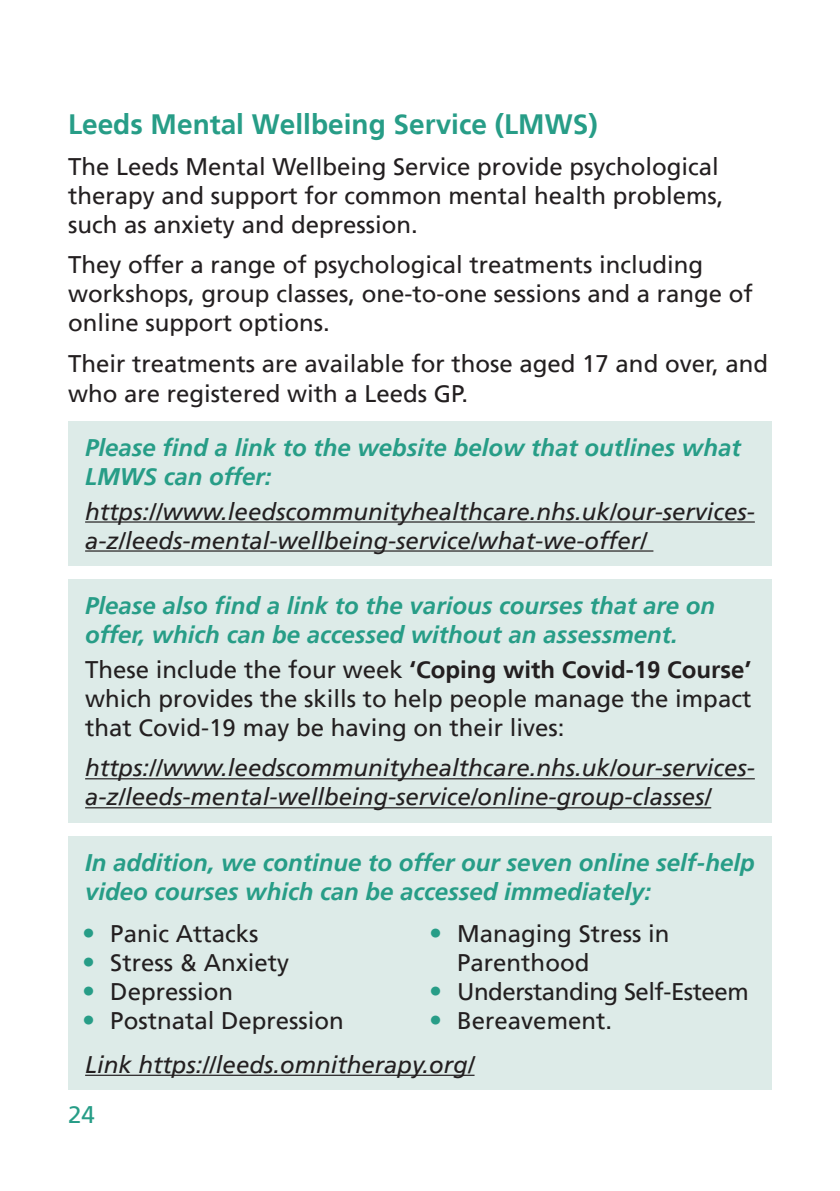
<style>
.page{position:relative;width:840px;height:1191px;background:#fff}
.page>*{position:absolute;margin:0;border:0;box-sizing:border-box;transform-origin:0 0}
.t1{font:700 28px "Frutiger LT";color:#279d87}
.t2{font:24px/29px "Frutiger LT";color:#231f20}
.t3{font:italic 24px/29px "Frutiger LT";color:#231f20}
.t4{font:italic 700 24px/29px "Frutiger LT";color:#279d87}
.t5{font:24px "Frutiger LT";letter-spacing:-.02em;color:#231f20}
.t6{font:24px "Frutiger LT";color:#279d87}
.s1{font-weight:700}
.s2{font-size:26px;color:#279d87}
</style>
<div class="page">
<div style="left:68px;top:421px;width:703px;height:144px;background:#ddebe8"></div>
<hr style="left:85px;top:521px;width:669px;height:1px;background:#231f20">
<hr style="left:85px;top:550px;width:568px;height:1px;background:#231f20">
<div style="left:68px;top:579px;width:703px;height:243px;background:#ddebe8"></div>
<hr style="left:85px;top:778px;width:669px;height:1px;background:#231f20">
<hr style="left:85px;top:807px;width:625px;height:1px;background:#231f20">
<div style="left:68px;top:836px;width:703px;height:253px;background:#ddebe8"></div>
<hr style="left:85px;top:1074px;width:389px;height:1px;background:#231f20">
<p class="t1" style="left:68px;top:108px;width:531px">Leeds Mental Wellbeing Service (LMWS)</p>
<p class="t2" style="left:68px;top:152px;width:656px">The Leeds Mental Wellbeing Service provide psychological therapy and support for common mental health problems, such as anxiety and depression.</p>
<p class="t2" style="left:68px;top:250px;width:686px">They offer a range of psychological treatments including workshops, group classes, one-to-one sessions and a range of online support options.</p>
<p class="t2" style="left:68px;top:348px;width:701px;line-height:30px">Their treatments are available for those aged 17 and over, and who are registered with a Leeds GP.</p>
<p class="t4" style="left:85px;top:433px;width:656px">Please find a link to the website below that outlines what<br>LMWS can offer:</p>
<p class="t3" style="left:85px;top:497px;width:671px">https://www.leedscommunityhealthcare.nhs.uk/our-services&shy;a-z/leeds-mental-wellbeing-service/what-we-offer/</p>
<p class="t4" style="left:85px;top:591px;width:631px">Please also find a link to the various courses that are on offer, which can be accessed without an assessment.</p>
<p class="t2" style="left:85px;top:655px;width:667px;text-align:justify">These include the four week <span class="s1">‘Coping with Covid-19 Course’ </span>which provides the skills to help people manage the impact that Covid-19 may be having on their lives:</p>
<p class="t3" style="left:85px;top:753px;width:671px">https://www.leedscommunityhealthcare.nhs.uk/our-services&shy;a-z/leeds-mental-wellbeing-service/online-group-classes/</p>
<p class="t4" style="left:85px;top:848px;width:671px">In addition, we continue to offer our seven online self-help video courses which can be accessed immediately:</p>
<p class="t2" style="left:82px;top:919px;width:178px"><span class="s2">•</span> Panic Attacks</p>
<p class="t2" style="left:82px;top:948px;width:208px"><span class="s2">•</span> Stress &amp; Anxiety</p>
<p class="t2" style="left:82px;top:977px;width:152px"><span class="s2">•</span> Depression</p>
<p class="t2" style="left:82px;top:1006px;width:263px"><span class="s2">•</span> Postnatal Depression</p>
<p class="t2" style="left:457px;top:919px;width:214px;text-indent:-28px"><span class="s2">•</span> Managing Stress in<br>Parenthood</p>
<p class="t5" style="left:429px;top:977px;width:321px"><span class="s2">•</span> Understanding Self-Esteem</p>
<p class="t2" style="left:429px;top:1006px;width:184px"><span class="s2">•</span> Bereavement.</p>
<p class="t3" style="left:85px;top:1050px;width:390px">Link https://leeds.omnitherapy.org/</p>
<p class="t6" style="left:68px;top:1101px;width:28px">24</p>
</div>
